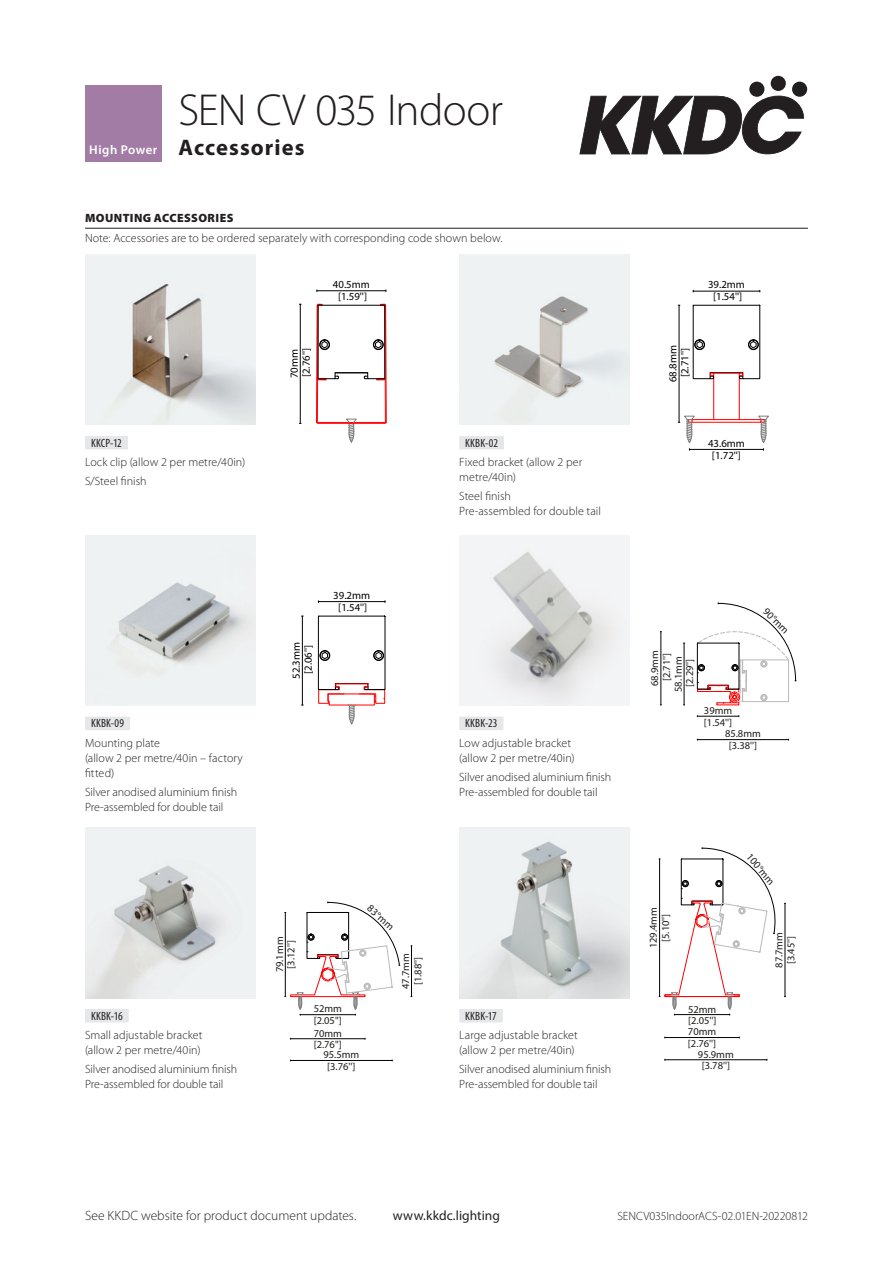
<style>
.page{position:relative;width:893px;height:1263px;background:#fff}
.page>*{position:absolute;margin:0;border:0;box-sizing:border-box;transform-origin:0 0}
.title_line1{font:300 45px "Myriad Pro";letter-spacing:-.015em;color:#231f20}
.title_line2{font:700 22.5px "Myriad Pro";letter-spacing:.045em;color:#231f20}
.t1{font:300 13.5px "Myriad Pro";color:#231f20}
.t2{font:13.5px "Myriad Pro";letter-spacing:.005em;color:#231f20}
.t3{font:600 12.75px "Myriad Pro";letter-spacing:.04em;color:#fff}
.body{font:300 12px/15px "Myriad Pro";color:#231f20}
.Section_sub_text{font:300 12px "Myriad Pro";letter-spacing:.005em;color:#231f20}
.Product_code{font:condensed 12px "Myriad Pro";letter-spacing:.015em;color:#231f20}
.Section_heading_top{font:900 12px "Myriad Pro";letter-spacing:.035em;color:#231f20}
.t4{font:10.8px/12px "Myriad Pro";color:#000;text-align:center}
.t5{font:10.5px/12.1px "Myriad Pro";color:#1c1c1a;text-align:center}
</style>
<div class="page">
<svg style="left:579px;top:96px;width:225px;height:58px"></svg>
<svg style="left:749px;top:81px;width:16px;height:16px"></svg>
<div style="left:770px;top:76px;width:16px;height:15px;background:#231f20;border-radius:50%"></div>
<div style="left:792px;top:81px;width:15px;height:16px;background:#231f20;border-radius:50%"></div>
<div style="left:85px;top:85px;width:77px;height:77px;background:#a27ca5"></div>
<hr style="left:85px;top:228px;width:723px;height:1px;background:#231f20">
<img style="left:85px;top:255px;width:170px;height:170px">
<svg style="left:316px;top:304px;width:71px;height:139px"></svg>
<div style="left:373px;top:339px;width:10px;height:11px;border:1px solid #000;border-radius:50%"></div>
<hr style="left:317px;top:290px;width:69px;height:1px;background:#000">
<hr style="left:300px;top:304px;width:1px;height:119px;background:#000">
<img style="left:459px;top:255px;width:170px;height:170px">
<hr style="left:739px;top:373px;width:1px;height:47px;background:#f00">
<hr style="left:713px;top:373px;width:1px;height:47px;background:#f00">
<div style="left:692px;top:419px;width:69px;height:3px;border:1px solid #f00"></div>
<svg style="left:758px;top:416px;width:11px;height:27px"></svg>
<hr style="left:689px;top:449px;width:74px;height:1px;background:#000">
<svg style="left:693px;top:305px;width:67px;height:74px"></svg>
<hr style="left:693px;top:291px;width:67px;height:1px;background:#000">
<svg style="left:678px;top:416px;width:17px;height:27px"></svg>
<hr style="left:679px;top:305px;width:1px;height:117px;background:#000">
<div style="left:85px;top:436px;width:43px;height:13px;background:#e6e7e9"></div>
<div style="left:459px;top:436px;width:45px;height:13px;background:#e6e7e9"></div>
<img style="left:85px;top:535px;width:170px;height:171px">
<svg style="left:318px;top:615px;width:68px;height:109px"></svg>
<hr style="left:302px;top:616px;width:1px;height:89px;background:#000">
<hr style="left:318px;top:601px;width:67px;height:1px;background:#000">
<img style="left:459px;top:535px;width:170px;height:171px">
<hr style="left:684px;top:643px;width:1px;height:62px;background:#000">
<hr style="left:661px;top:632px;width:1px;height:73px;background:#000">
<hr style="left:697px;top:716px;width:42px;height:1px;background:#000">
<hr style="left:697px;top:739px;width:91px;height:1px;background:#000">
<svg style="left:697px;top:603px;width:99px;height:103px"></svg>
<div style="left:85px;top:717px;width:45px;height:13px;background:#e6e7e9"></div>
<div style="left:459px;top:717px;width:44px;height:13px;background:#e6e7e9"></div>
<img style="left:85px;top:828px;width:170px;height:170px">
<hr style="left:411px;top:946px;width:1px;height:50px;background:#000">
<svg style="left:285px;top:902px;width:115px;height:113px"></svg>
<hr style="left:300px;top:1014px;width:55px;height:1px;background:#000">
<hr style="left:291px;top:1038px;width:74px;height:1px;background:#000">
<hr style="left:291px;top:1060px;width:101px;height:1px;background:#000">
<img style="left:459px;top:828px;width:170px;height:170px">
<hr style="left:785px;top:903px;width:1px;height:93px;background:#000">
<svg style="left:659px;top:848px;width:117px;height:167px"></svg>
<hr style="left:674px;top:1014px;width:56px;height:1px;background:#000">
<hr style="left:665px;top:1037px;width:74px;height:1px;background:#000">
<hr style="left:665px;top:1059px;width:102px;height:1px;background:#000">
<div style="left:85px;top:1009px;width:44px;height:13px;background:#e6e7e9"></div>
<div style="left:459px;top:1009px;width:44px;height:13px;background:#e6e7e9"></div>
<p class="t3" style="left:89px;top:142px;width:70px">High Power</p>
<p class="title_line1" style="left:179px;top:83px;width:326px">SEN CV 035 Indoor</p>
<p class="title_line2" style="left:179px;top:133px;width:127px">Accessories</p>
<p class="Section_heading_top" style="left:85px;top:210px;width:150px">MOUNTING ACCESSORIES</p>
<p class="Section_sub_text" style="left:85px;top:231px;width:419px">Note: Accessories are to be ordered separately with corresponding code shown below.</p>
<p class="t4" style="left:333px;top:279px;width:38px">40.5mm [1.59'']</p>
<p class="Product_code" style="left:91px;top:435px;width:32px">KKCP-12</p>
<p class="body" style="left:85px;top:454px;width:162px">Lock clip (allow 2 per metre/40in)</p>
<p class="body" style="left:85px;top:474px;width:63px">S/Steel finish</p>
<p class="Product_code" style="left:91px;top:716px;width:35px">KKBK-09</p>
<p class="body" style="left:85px;top:735px;width:159px">Mounting plate<br>(allow 2 per metre/40in – factory fitted)</p>
<p class="body" style="left:85px;top:784px;width:154px">Silver anodised aluminium finish<br>Pre-assembled for double tail</p>
<p class="t4" style="left:288px;top:378px;width:32px;text-align:left;rotate:-90deg">70mm [2.76'']</p>
<p class="t4" style="left:290px;top:679px;width:38px;rotate:-90deg">52.3mm [2.06'']</p>
<p class="t4" style="left:333px;top:589px;width:38px">39.2mm [1.54'']</p>
<p class="Product_code" style="left:465px;top:435px;width:34px">KKBK-02</p>
<p class="body" style="left:459px;top:454px;width:125px">Fixed bracket (allow 2 per metre/40in)</p>
<p class="body" style="left:459px;top:489px;width:143px">Steel finish<br>Pre-assembled for double tail</p>
<p class="Product_code" style="left:465px;top:716px;width:34px">KKBK-23</p>
<p class="body" style="left:459px;top:735px;width:117px">Low adjustable bracket (allow 2 per metre/40in)</p>
<p class="body" style="left:459px;top:769px;width:154px">Silver anodised aluminium finish<br>Pre-assembled for double tail</p>
<p class="Product_code" style="left:91px;top:1008px;width:33px">KKBK-16</p>
<p class="body" style="left:85px;top:1027px;width:119px">Small adjustable bracket (allow 2 per metre/40in)</p>
<p class="body" style="left:85px;top:1062px;width:154px">Silver anodised aluminium finish<br>Pre-assembled for double tail</p>
<p class="t5" style="left:274px;top:972px;width:37px;line-height:11.4px;rotate:-90deg">79.1mm [3.12'']</p>
<p class="t5" style="left:373px;top:902px;width:33px;rotate:41deg">83°mm</p>
<p class="t5" style="left:314px;top:1002px;width:30px;text-align:justify">52mm [2.05''] 70mm</p>
<p class="t5" style="left:323px;top:1039px;width:37px;line-height:10.5px;text-align:left;text-indent:-10px">[2.76'']<br>95.5mm</p>
<p class="t5" style="left:327px;top:1060px;width:30px">[3.76'']</p>
<p class="t5" style="left:399px;top:989px;width:37px;rotate:-90deg">47.7mm [1.88'']</p>
<p class="Product_code" style="left:465px;top:1008px;width:33px">KKBK-17</p>
<p class="body" style="left:459px;top:1027px;width:120px">Large adjustable bracket (allow 2 per metre/40in)</p>
<p class="body" style="left:459px;top:1062px;width:154px">Silver anodised aluminium finish<br>Pre-assembled for double tail</p>
<p class="t4" style="left:667px;top:382px;width:38px;rotate:-90deg">68.8mm [2.71'']</p>
<p class="t4" style="left:708px;top:279px;width:38px">39.2mm [1.54'']</p>
<p class="t4" style="left:708px;top:437px;width:38px">43.6mm [1.72'']</p>
<p class="t5" style="left:649px;top:686px;width:37px;rotate:-90deg">68.9mm [2.71'']</p>
<p class="t5" style="left:672px;top:692px;width:37px;line-height:11.4px;rotate:-90deg">58.1mm [2.29'']</p>
<p class="t5" style="left:769px;top:605px;width:33px;rotate:45deg">90°mm</p>
<p class="t5" style="left:704px;top:704px;width:30px">39mm</p>
<p class="t5" style="left:704px;top:716px;width:30px">[1.54'']</p>
<p class="t5" style="left:725px;top:727px;width:37px">85.8mm</p>
<p class="t5" style="left:729px;top:739px;width:30px">[3.38'']</p>
<p class="t5" style="left:647px;top:948px;width:43px;rotate:-90deg">129.4mm [5.10'']</p>
<p class="t5" style="left:753px;top:851px;width:39px;rotate:50deg">100°mm</p>
<p class="t5" style="left:773px;top:968px;width:37px;rotate:-90deg">87.7mm [3.45'']</p>
<p class="t5" style="left:688px;top:1003px;width:30px">52mm</p>
<p class="t5" style="left:688px;top:1014px;width:30px">[2.05'']</p>
<p class="t5" style="left:688px;top:1025px;width:30px">70mm</p>
<p class="t5" style="left:688px;top:1037px;width:30px">[2.76'']</p>
<p class="t5" style="left:698px;top:1048px;width:37px">95.9mm</p>
<p class="t5" style="left:702px;top:1059px;width:30px">[3.78'']</p>
<p class="t1" style="left:85px;top:1208px;width:273px">See KKDC website for product document updates.</p>
<p class="t2" style="left:393px;top:1207px;width:109px">www.kkdc.lighting</p>
<p class="Section_sub_text" style="left:617px;top:1209px;width:192px">SENCV035IndoorACS-02.01EN-20220812</p>
</div>
